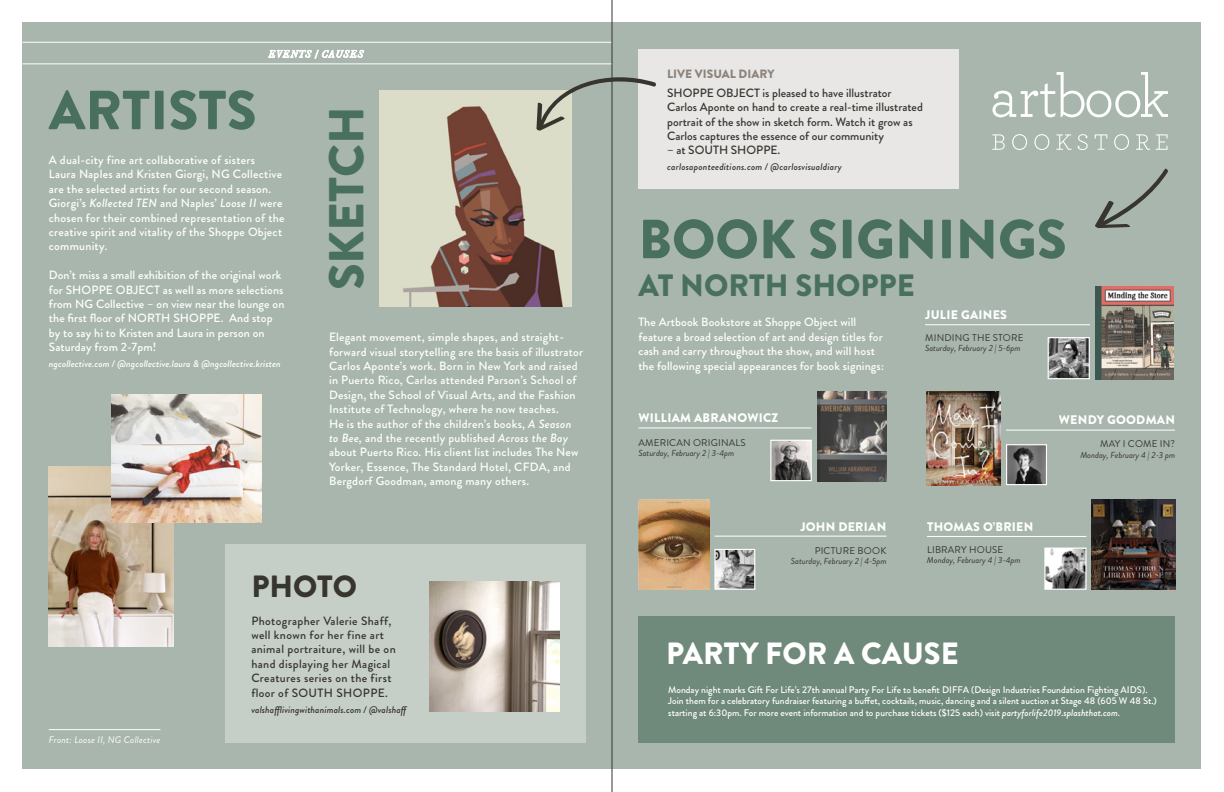
<style>
.page{position:relative;width:1224px;height:792px;background:#fff}
.page>*{position:absolute;margin:0;border:0;box-sizing:border-box;transform-origin:0 0}
.t1{font:900 55px "Brandon Grotesque";color:#49705e}
.t2{font:900 49px "Brandon Grotesque";color:#49705e}
.t3{font:900 30.8px "Brandon Grotesque";color:#49705e}
.t4{font:900 30.7px "Brandon Grotesque";color:#fff}
.t5{font:900 30.7px "Brandon Grotesque";letter-spacing:-.005em;color:#36352e}
.t6{font:900 12.4px "Brandon Grotesque";letter-spacing:.02em;color:#fff}
.t7{font:500 12px/14.4px "Brandon Grotesque";letter-spacing:.02em;color:#fff}
.t8{font:500 12px/14.4px "Brandon Grotesque";color:#36352e}
.t9{font:500 12px/14.4px "Brandon Grotesque";letter-spacing:.03em;color:#36352e}
.t10{font:900 12px "Brandon Grotesque";color:#8c827c}
.t11{font:9.8px "Brandon Grotesque";letter-spacing:.02em;color:#36352e}
.t12{font:500 9.6px/11.5px "Brandon Grotesque";color:#fff}
.t13{font:italic 500 9.6px "Brandon Grotesque";letter-spacing:.02em;color:#36352e}
.t14{font:italic 500 9.6px "Brandon Grotesque";letter-spacing:.01em;color:#fff}
.t15{font:italic 9.6px "Brandon Grotesque";letter-spacing:.02em;color:#fff}
.t16{font:italic 8.7px "Brandon Grotesque";color:#36352e}
.s1{font-style:italic}
</style>
<div class="page">
<div style="left:22px;top:22px;width:1180px;height:748px;background:#a8b6ad"></div>
<div style="left:225px;top:545px;width:361px;height:198px;background:#c6cec8"></div>
<hr style="left:22px;top:42px;width:590px;height:1px;background:#fff">
<hr style="left:22px;top:63px;width:590px;height:1px;background:#fff">
<svg style="left:268px;top:41px;width:96px;height:24px"></svg>
<img style="left:380px;top:91px;width:192px;height:215px">
<img style="left:49px;top:467px;width:124px;height:180px">
<img style="left:111px;top:395px;width:151px;height:127px">
<img style="left:429px;top:582px;width:130px;height:130px">
<hr style="left:49px;top:729px;width:111px;height:1px;background:#fff">
<div style="left:638px;top:616px;width:537px;height:127px;background:#6f897b"></div>
<img style="left:817px;top:391px;width:69px;height:90px">
<svg style="left:770px;top:439px;width:42px;height:43px"></svg>
<hr style="left:638px;top:428px;width:174px;height:1px;background:#fff">
<hr style="left:925px;top:324px;width:165px;height:1px;background:#fff">
<img style="left:1095px;top:287px;width:78px;height:92px">
<svg style="left:1047px;top:337px;width:43px;height:43px"></svg>
<hr style="left:1006px;top:430px;width:169px;height:1px;background:#fff">
<img style="left:927px;top:391px;width:74px;height:94px">
<svg style="left:1006px;top:444px;width:41px;height:42px"></svg>
<hr style="left:927px;top:536px;width:159px;height:1px;background:#fff">
<img style="left:1092px;top:499px;width:83px;height:91px">
<svg style="left:1044px;top:547px;width:43px;height:43px"></svg>
<hr style="left:714px;top:536px;width:173px;height:1px;background:#fff">
<img style="left:638px;top:499px;width:71px;height:91px">
<svg style="left:714px;top:549px;width:42px;height:41px"></svg>
<div style="left:638px;top:49px;width:321px;height:139px;background:#e9e7e5"></div>
<svg style="left:992px;top:134px;width:13px;height:16px"></svg>
<svg style="left:1012px;top:134px;width:15px;height:16px"></svg>
<svg style="left:1034px;top:134px;width:15px;height:16px"></svg>
<svg style="left:1056px;top:134px;width:15px;height:16px"></svg>
<svg style="left:1078px;top:134px;width:10px;height:16px"></svg>
<svg style="left:1095px;top:134px;width:12px;height:16px"></svg>
<svg style="left:1114px;top:134px;width:15px;height:16px"></svg>
<svg style="left:1136px;top:134px;width:14px;height:16px"></svg>
<svg style="left:1156px;top:134px;width:12px;height:16px"></svg>
<svg style="left:992px;top:72px;width:176px;height:45px"></svg>
<svg style="left:1095px;top:168px;width:73px;height:60px"></svg>
<svg style="left:536px;top:69px;width:120px;height:62px"></svg>
<hr style="left:612px;top:0;width:1px;height:792px;background:#36352e">
<h1 class="t1" style="left:49px;top:71px;width:209px">ARTISTS</h1>
<p class="t7" style="left:49px;top:153px;width:237px">A dual-city fine art collaborative of sisters Laura Naples and Kristen Giorgi, NG Collective are the selected artists for our second season.<br>Giorgi’s <span class="s1">Kollected TEN</span> and Naples’ <span class="s1">Loose II</span> were chosen for their combined representation of the creative spirit and vitality of the Shoppe Object community.</p>
<p class="t7" style="left:49px;top:268px;width:237px">Don’t miss a small exhibition of the original work for SHOPPE OBJECT as well as more selections from NG Collective – on view near the lounge on the first floor of NORTH SHOPPE. And stop by to say hi to Kristen and Laura in person on Saturday from 2-7pm!</p>
<p class="t14" style="left:49px;top:357px;width:233px">ngcollective.com / @ngcollective.laura &amp; @ngcollective.kristen</p>
<h2 class="t2" style="left:312px;top:290px;width:185px;rotate:-90deg">SKETCH</h2>
<p class="t7" style="left:329px;top:330px;width:256px">Elegant movement, simple shapes, and straight&shy;forward visual storytelling are the basis of illustrator Carlos Aponte’s work. Born in New York and raised in Puerto Rico, Carlos attended Parson’s School of Design, the School of Visual Arts, and the Fashion Institute of Technology, where he now teaches.<br>He is the author of the children’s books, <span class="s1">A Season to Bee,</span> and the recently published <span class="s1">Across the Bay </span>about Puerto Rico. His client list includes The New Yorker, Essence, The Standard Hotel, CFDA, and Bergdorf Goodman, among many others.</p>
<h3 class="t5" style="left:251px;top:565px;width:107px">PHOTO</h3>
<p class="t15" style="left:49px;top:733px;width:113px">Front: Loose II, NG Collective</p>
<p class="t9" style="left:251px;top:613px;width:146px">Photographer Valerie Shaff, well known for her fine art animal portraiture, will be on hand displaying her Magical<br>Creatures series on the first floor of SOUTH SHOPPE.</p>
<p class="t13" style="left:251px;top:703px;width:158px">valshafflivingwithanimals.com / @valshaff</p>
<p class="t10" style="left:667px;top:65px;width:109px">LIVE VISUAL DIARY</p>
<p class="t8" style="left:667px;top:86px;width:257px">SHOPPE OBJECT is pleased to have illustrator Carlos Aponte on hand to create a real-time illustrated portrait of the show in sketch form. Watch it grow as Carlos captures the essence of our community</p>
<p class="t8" style="left:667px;top:143px;width:115px">– at SOUTH SHOPPE.</p>
<p class="t13" style="left:667px;top:160px;width:176px">carlosaponteeditions.com / @carlosvisualdiary</p>
<h1 class="t1" style="left:638px;top:200px;width:430px">BOOK SIGNINGS</h1>
<h3 class="t3" style="left:638px;top:264px;width:278px">AT NORTH SHOPPE</h3>
<p class="t7" style="left:638px;top:315px;width:247px">The Artbook Bookstore at Shoppe Object will feature a broad selection of art and design titles for cash and carry throughout the show, and will host the following special appearances for book signings:</p>
<p class="t6" style="left:925px;top:306px;width:83px">JULIE GAINES</p>
<p class="t11" style="left:925px;top:331px;width:100px">MINDING THE STORE</p>
<p class="t16" style="left:925px;top:342px;width:97px">Saturday, February 2 | 5-6pm</p>
<p class="t6" style="left:638px;top:409px;width:141px">WILLIAM ABRANOWICZ</p>
<p class="t11" style="left:638px;top:436px;width:109px">AMERICAN ORIGINALS</p>
<p class="t16" style="left:638px;top:447px;width:97px">Saturday, February 2 | 3-4pm</p>
<p class="t6" style="left:800px;top:518px;width:87px">JOHN DERIAN</p>
<p class="t11" style="left:815px;top:544px;width:73px">PICTURE BOOK</p>
<p class="t16" style="left:791px;top:555px;width:97px">Saturday, February 2 | 4-5pm</p>
<p class="t6" style="left:927px;top:518px;width:108px">THOMAS O’BRIEN</p>
<p class="t11" style="left:927px;top:542px;width:78px">LIBRARY HOUSE</p>
<p class="t16" style="left:927px;top:554px;width:95px">Monday, February 4 | 3-4pm</p>
<p class="t6" style="left:1059px;top:411px;width:118px">WENDY GOODMAN</p>
<p class="t11" style="left:1100px;top:437px;width:77px">MAY I COME IN?</p>
<p class="t16" style="left:1080px;top:449px;width:96px">Monday, February 4 | 2-3 pm</p>
<h3 class="t4" style="left:666px;top:632px;width:294px">PARTY FOR A CAUSE</h3>
<p class="t12" style="left:668px;top:684px;width:490px">Monday night marks Gift For Life’s 27th annual Party For Life to benefit DIFFA (Design Industries Foundation Fighting AIDS).<br>Join them for a celebratory fundraiser featuring a buffet, cocktails, music, dancing and a silent auction at Stage 48 (605 W 48 St.) starting at 6:30pm. For more event information and to purchase tickets ($125 each) visit <span class="s1">partyforlife2019.splashthat.com.</span></p>
</div>
